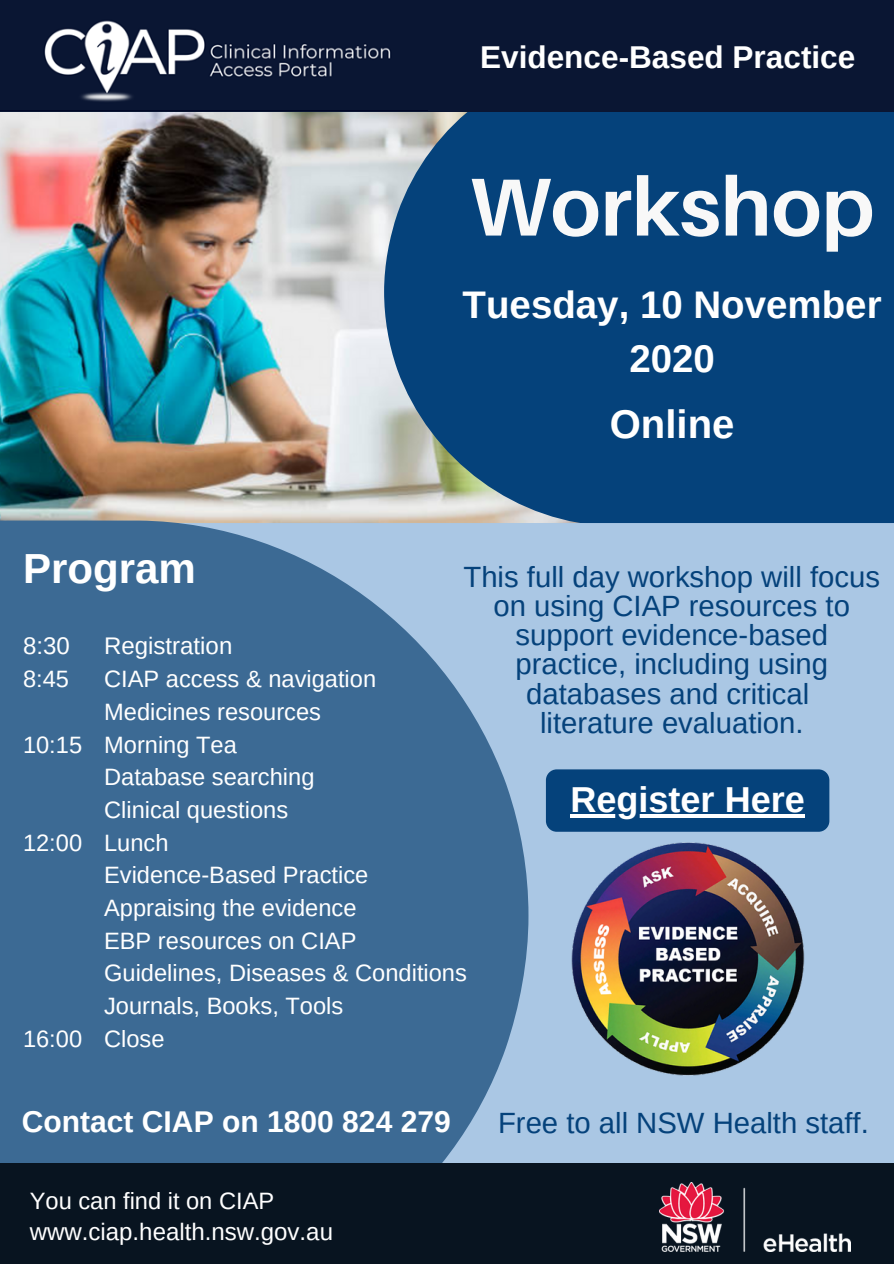
<style>
.page{position:relative;width:894px;height:1264px;background:#fff}
.page>*{position:absolute;margin:0;border:0;box-sizing:border-box;transform-origin:0 0}
.t1{font:700 82.2px "Aileron";color:#f8f8f8}
.t2{font:700 42px "Arimo";color:#fff}
.t3{font:700 40.05px "Arimo";color:#fff}
.t4{font:700 38.4px/53.6px "Arimo";color:#fff;text-align:center}
.t5{font:700 36px "Arimo";color:#fff}
.t6{font:700 31.5px "Arimo";color:#fff}
.t7{font:700 30px "Arimo";color:#fff}
.t8{font:29.25px/29.2px "Arimo";color:#05427b;text-align:center}
.t9{font:24px "Arimo";color:#fff}
.t10{font:23.7px/32.7px "Arimo";color:#fff}
</style>
<div class="page">
<img style="left:0;top:111px;width:384px;height:409px">
<svg style="left:384px;top:111px;width:509px;height:412px;background:#134b7f"></svg>
<div style="left:528px;top:523px;width:365px;height:640px;background:#aac7e4"></div>
<svg style="left:0;top:520px;width:528px;height:643px;background:#48749c"></svg>
<div style="left:0;top:1163px;width:893px;height:100px;background:#081420"></div>
<img style="left:659px;top:1182px;width:191px;height:69px">
<div style="left:0;top:0;width:893px;height:111px;background:#0a1633"></div>
<img style="left:0;top:0;width:427px;height:110px">
<img style="left:571px;top:842px;width:233px;height:233px">
<div style="left:545px;top:769px;width:284px;height:62px;background:#05427b;border-radius:11px"></div>
<hr style="left:570px;top:814px;width:234px;height:4px;background:#fff">
<h3 class="t6" style="left:480px;top:40px;width:376px">Evidence-Based Practice</h3>
<h1 class="t1" style="left:469px;top:156px;width:406px">Workshop</h1>
<h3 class="t4" style="left:462px;top:278px;width:420px">Tuesday, 10 November<br>2020</h3>
<h3 class="t3" style="left:609px;top:402px;width:126px">Online</h3>
<h2 class="t2" style="left:23px;top:544px;width:174px">Program</h2>
<p class="t8" style="left:463px;top:562px;width:418px">This full day workshop will focus on using CIAP resources to support evidence-based practice, including using databases and critical<br>literature evaluation.</p>
<p class="t9" style="left:104px;top:631px;width:130px">Registration</p>
<p class="t10" style="left:104px;top:662px;width:364px">CIAP access &amp; navigation<br>Medicines resources<br>Morning Tea<br>Database searching<br>Clinical questions<br>Lunch<br>Evidence-Based Practice<br>Appraising the evidence<br>EBP resources on CIAP<br>Guidelines, Diseases &amp; Conditions<br>Journals, Books, Tools<br>Close</p>
<p class="t9" style="left:23px;top:631px;width:48px">8:30</p>
<p class="t10" style="left:23px;top:662px;width:47px">8:45</p>
<p class="t10" style="left:23px;top:728px;width:61px">10:15</p>
<h3 class="t5" style="left:570px;top:779px;width:236px">Register Here</h3>
<p class="t10" style="left:23px;top:826px;width:61px">12:00</p>
<p class="t10" style="left:23px;top:1022px;width:61px">16:00</p>
<p class="t7" style="left:22px;top:1105px;width:430px">Contact CIAP on 1800 824 279</p>
<p class="t10" style="left:30px;top:1184px;width:246px">You can find it on CIAP</p>
<p class="t9" style="left:30px;top:1218px;width:305px">www.ciap.health.nsw.gov.au</p>
<p class="t8" style="left:498px;top:1107px;width:372px">Free to all NSW Health staff.</p>
</div>
